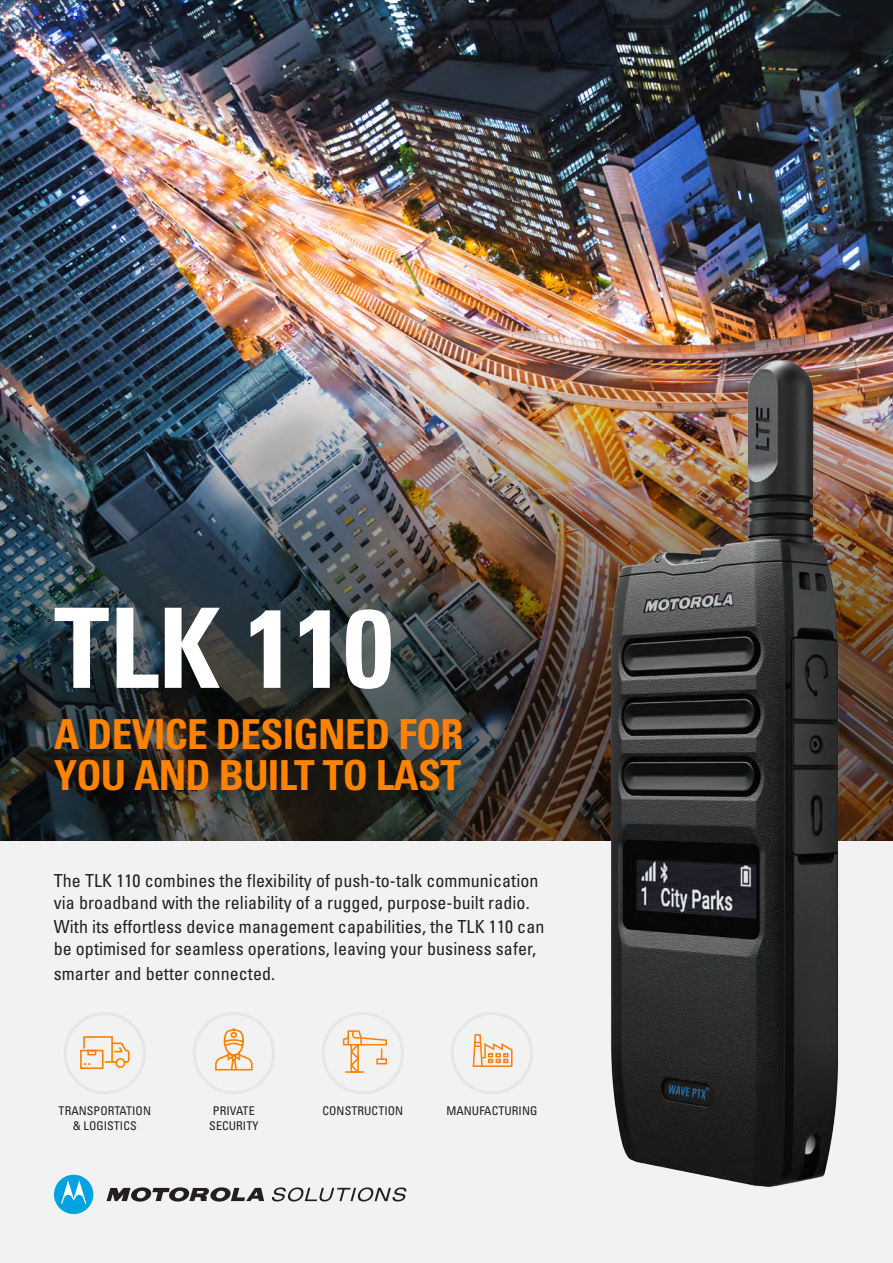
<style>
.page{position:relative;width:893px;height:1263px;background:#fff}
.page>*{position:absolute;margin:0;border:0;box-sizing:border-box;transform-origin:0 0}
.t1{font:700 condensed 111px "Univers LT Std";color:#fff}
.t2{font:700 condensed 41.4px/41.4px "Univers LT Std";letter-spacing:-.015em;color:#ff8200}
.t3{font:condensed 18px/21.9px "Univers LT Std";letter-spacing:.005em;color:#231f20}
.t4{font:condensed 12px/15px "Univers LT Std";letter-spacing:.005em;color:#231f20;text-align:center}
</style>
<div class="page">
<div style="left:0;top:841px;width:893px;height:422px;background:#f2f2f2"></div>
<img style="left:0;top:0;width:893px;height:324px">
<div style="left:64px;top:1012px;width:82px;height:82px;border:3px solid #e6e6e6;border-radius:50%"></div>
<svg style="left:80px;top:1036px;width:50px;height:33px"></svg>
<div style="left:193px;top:1012px;width:82px;height:82px;border:3px solid #e6e6e6;border-radius:50%"></div>
<svg style="left:215px;top:1028px;width:38px;height:43px"></svg>
<div style="left:322px;top:1012px;width:82px;height:82px;border:3px solid #e6e6e6;border-radius:50%"></div>
<svg style="left:342px;top:1030px;width:45px;height:43px"></svg>
<div style="left:451px;top:1012px;width:82px;height:82px;border:3px solid #e6e6e6;border-radius:50%"></div>
<svg style="left:472px;top:1034px;width:41px;height:33px"></svg>
<svg style="left:54px;top:1175px;width:39px;height:39px"></svg>
<svg style="left:107px;top:1187px;width:157px;height:15px"></svg>
<svg style="left:272px;top:1187px;width:134px;height:14px"></svg>
<img style="left:0;top:324px;width:893px;height:517px">
<img style="left:578px;top:307px;width:284px;height:880px">
<p class="t1" style="left:54px;top:580px;width:340px">TLK 110</p>
<p class="t2" style="left:54px;top:713px;width:411px">A DEVICE DESIGNED FOR<br>YOU AND BUILT TO LAST</p>
<p class="t3" style="left:54px;top:869px;width:486px">The TLK 110 combines the flexibility of push-to-talk communication via broadband with the reliability of a rugged, purpose-built radio.</p>
<p class="t3" style="left:54px;top:916px;width:492px">With its effortless device management capabilities, the TLK 110 can be optimised for seamless operations, leaving your business safer,</p>
<p class="t3" style="left:54px;top:962px;width:223px">smarter and better connected.</p>
<p class="t4" style="left:59px;top:1103px;width:94px">TRANSPORTATION &amp; LOGISTICS</p>
<p class="t4" style="left:209px;top:1103px;width:51px">PRIVATE<br>SECURITY</p>
<p class="t4" style="left:323px;top:1103px;width:82px">CONSTRUCTION</p>
<p class="t4" style="left:446px;top:1103px;width:92px">MANUFACTURING</p>
</div>
